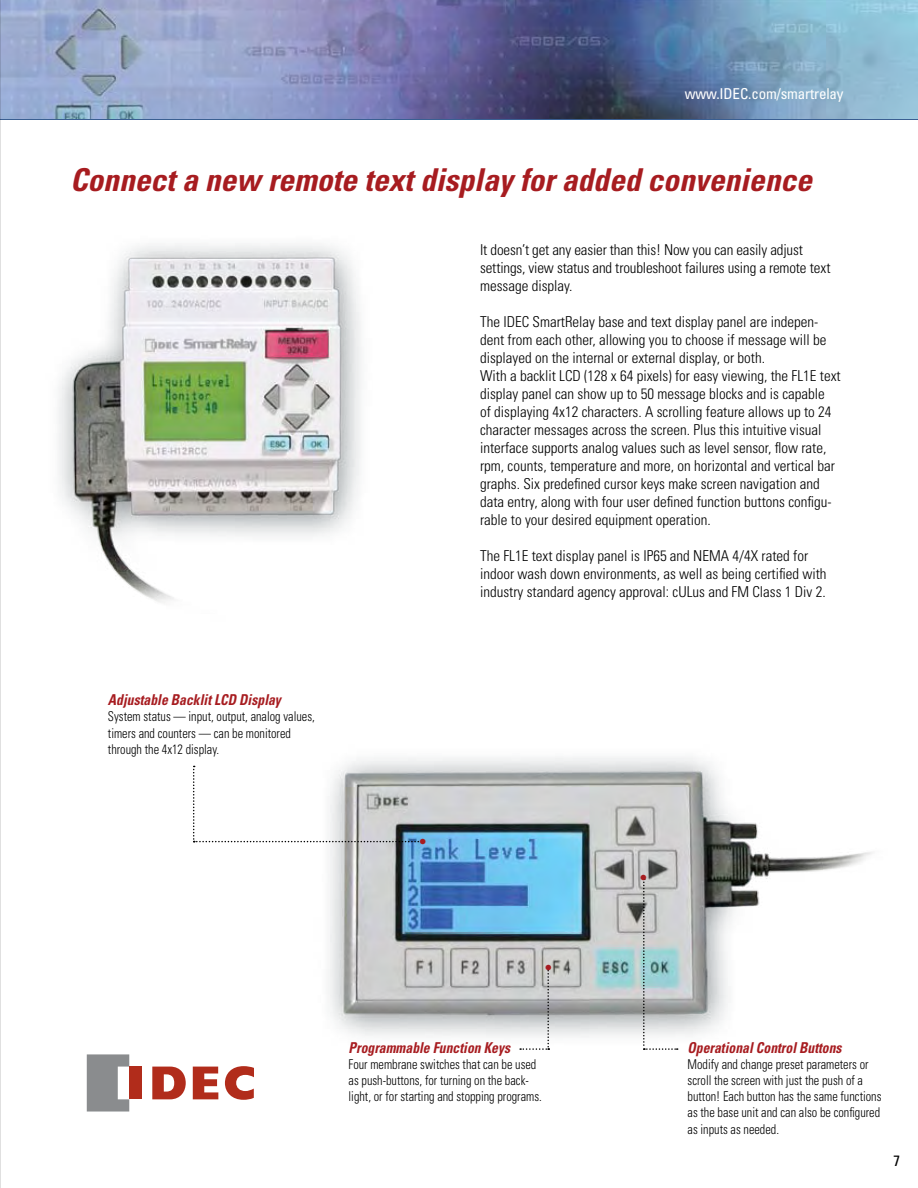
<style>
.page{position:relative;width:918px;height:1188px;background:#fff}
.page>*{position:absolute;margin:0;border:0;box-sizing:border-box;transform-origin:0 0}
.t1{font:italic 700 condensed 31.5px "Univers LT Std";color:#a71c20}
.t2{font:condensed 18px "Univers LT Std";color:#a71c20}
.t3{font:300 condensed 15px/18px "Univers LT Std";color:#000}
.t4{font:italic 700 condensed 15px "Univers LT Std";color:#a71c20;scale:.91 1}
.t5{font:condensed 15px "Univers LT Std";letter-spacing:-.01em;color:#fff}
.t6{font:condensed 15px "Univers LT Std";color:#000}
.t7{font:300 condensed 13.5px/16.2px "Univers LT Std";color:#000;scale:.91 1}
</style>
<div class="page">
<img style="left:58px;top:244px;width:815px;height:806px">
<img style="left:1px;top:0;width:917px;height:118px">
<hr style="left:0;top:0;width:1px;height:1188px;background:#000">
<svg style="left:87px;top:1054px;width:42px;height:58px"></svg>
<svg style="left:152px;top:1067px;width:34px;height:32px"></svg>
<svg style="left:193px;top:1067px;width:25px;height:32px"></svg>
<div style="left:129px;top:1067px;width:12px;height:32px;background:#b12c1b"></div>
<svg style="left:225px;top:1066px;width:29px;height:34px"></svg>
<svg style="left:193px;top:766px;width:231px;height:76px"></svg>
<svg style="left:643px;top:878px;width:35px;height:172px"></svg>
<svg style="left:520px;top:967px;width:29px;height:83px"></svg>
<p class="t5" style="left:685px;top:84px;width:160px">www.IDEC.com/smartrelay</p>
<h1 class="t1" style="left:70px;top:161px;width:743px">Connect a new remote text display for added convenience</h1>
<p class="t3" style="left:480px;top:241px;width:352px">It doesn’t get any easier than this! Now you can easily adjust settings, view status and troubleshoot failures using a remote text message display.</p>
<p class="t3" style="left:480px;top:313px;width:362px">The IDEC SmartRelay base and text display panel are indepen&shy;dent from each other, allowing you to choose if message will be displayed on the internal or external display, or both.<br>With a backlit LCD (128 x 64 pixels) for easy viewing, the FL1E text display panel can show up to 50 message blocks and is capable<br>of displaying 4x12 characters. A scrolling feature allows up to 24 character messages across the screen. Plus this intuitive visual interface supports analog values such as level sensor, flow rate, rpm, counts, temperature and more, on horizontal and vertical bar graphs. Six predefined cursor keys make screen navigation and data entry, along with four user defined function buttons configu&shy;rable to your desired equipment operation.</p>
<p class="t3" style="left:480px;top:547px;width:348px">The FL1E text display panel is IP65 and NEMA 4/4X rated for indoor wash down environments, as well as being certified with industry standard agency approval: cULus and FM Class 1 Div 2.</p>
<p class="t4" style="left:108px;top:691px;width:192px">Adjustable Backlit LCD Display</p>
<p class="t7" style="left:108px;top:709px;width:229px">System status — input, output, analog values, timers and counters — can be monitored through the 4x12 display.</p>
<p class="t2" style="left:420px;top:830px;width:7px">•</p>
<p class="t2" style="left:545px;top:956px;width:7px">•</p>
<p class="t4" style="left:349px;top:1038px;width:179px">Programmable Function Keys</p>
<p class="t7" style="left:349px;top:1056px;width:214px">Four membrane switches that can be used as push-buttons, for turning on the back&shy;light, or for starting and stopping programs.</p>
<p class="t2" style="left:641px;top:866px;width:7px">•</p>
<p class="t4" style="left:688px;top:1038px;width:171px">Operational Control Buttons</p>
<p class="t7" style="left:688px;top:1056px;width:215px">Modify and change preset parameters or scroll the screen with just the push of a button! Each button has the same functions as the base unit and can also be configured as inputs as needed.</p>
<p class="t6" style="left:894px;top:1151px;width:8px">7</p>
</div>
